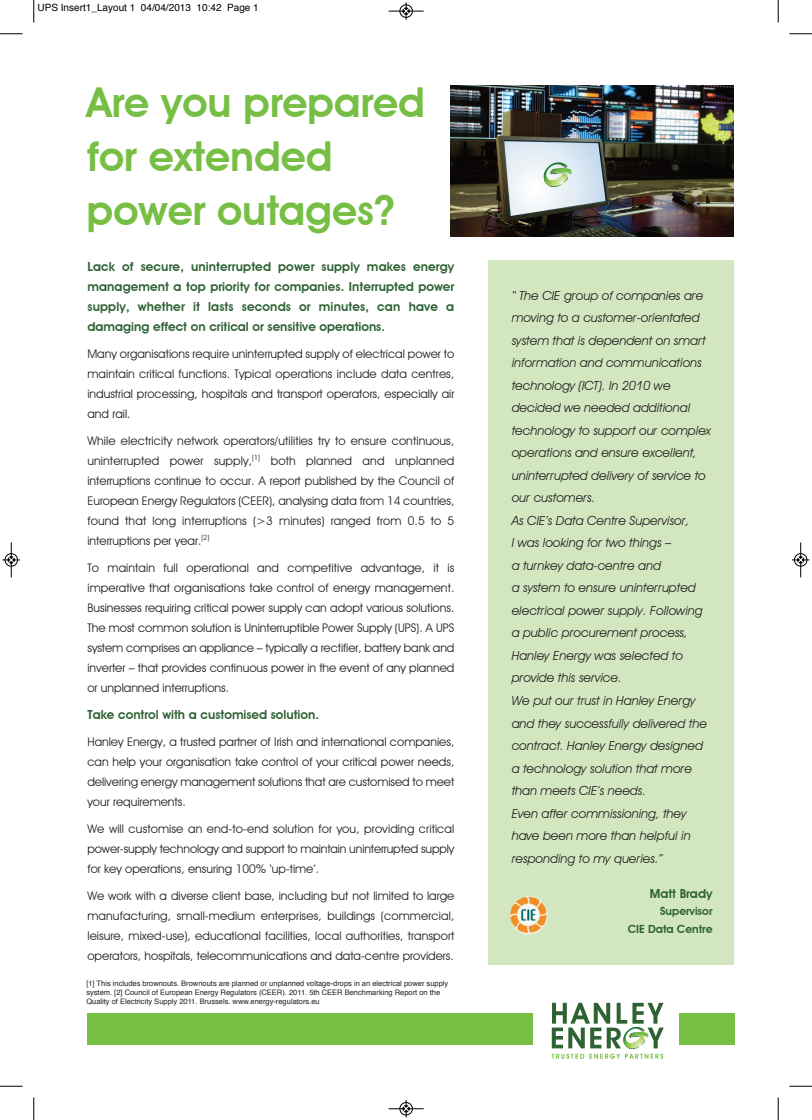
<style>
.page{position:relative;width:812px;height:1120px;background:#fff}
.page>*{position:absolute;margin:0;border:0;box-sizing:border-box;transform-origin:0 0}
.t1{font:600 41.25px/53.8px "Avant Garde IT Cby BT";color:#76bf44}
.t2{font:italic 12.5px/22.5px "Avant Garde IT Cby BT";color:#231f20}
.t3{font:600 12.5px/20px "Avant Garde IT Cby BT";color:#2e6233;text-align:justify}
.t4{font:11.88px/20px "Avant Garde IT Cby BT";color:#231f20;text-align:justify}
.t5{font:600 11.25px/17.5px "Avant Garde IT Cby BT";color:#2e6233;text-align:right}
.t6{font:10px "Helvetica";color:#000}
.t7{font:7.5px/9px "Helvetica";color:#231f20}
</style>
<div class="page">
<svg style="left:551px;top:1003px;width:112px;height:56px"></svg>
<div style="left:87px;top:1013px;width:445px;height:31px;background:#76bf44"></div>
<div style="left:679px;top:1013px;width:55px;height:31px;background:#76bf44"></div>
<div style="left:488px;top:260px;width:245px;height:705px;background:#d2e7bf"></div>
<img style="left:450px;top:85px;width:283px;height:152px">
<svg style="left:543px;top:162px;width:30px;height:26px"></svg>
<img style="left:510px;top:896px;width:37px;height:38px;border-radius:50%">
<svg style="left:33px;top:0;width:2px;height:23px"></svg>
<svg style="left:0;top:33px;width:22px;height:2px"></svg>
<svg style="left:777px;top:0;width:2px;height:23px"></svg>
<svg style="left:789px;top:33px;width:23px;height:2px"></svg>
<svg style="left:33px;top:1097px;width:2px;height:23px"></svg>
<svg style="left:0;top:1086px;width:22px;height:1px"></svg>
<svg style="left:777px;top:1097px;width:2px;height:23px"></svg>
<svg style="left:789px;top:1086px;width:23px;height:1px"></svg>
<div style="left:399px;top:4px;width:14px;height:14px;border:1px solid #fff;border-radius:50%"></div>
<hr style="left:388px;top:11px;width:35px;height:1px;background:#000">
<div style="left:400px;top:5px;width:12px;height:13px;border:1px solid #000;border-radius:50%"></div>
<svg style="left:403px;top:2px;width:6px;height:18px"></svg>
<div style="left:399px;top:1102px;width:14px;height:13px;border:1px solid #fff;border-radius:50%"></div>
<hr style="left:388px;top:1108px;width:35px;height:1px;background:#000">
<div style="left:400px;top:1102px;width:12px;height:13px;border:1px solid #000;border-radius:50%"></div>
<svg style="left:403px;top:1100px;width:6px;height:17px"></svg>
<div style="left:5px;top:553px;width:13px;height:14px;border:1px solid #fff;border-radius:50%"></div>
<hr style="left:11px;top:542px;width:1px;height:35px;background:#000">
<div style="left:5px;top:553px;width:13px;height:13px;border:1px solid #000;border-radius:50%"></div>
<svg style="left:2px;top:557px;width:18px;height:6px"></svg>
<div style="left:794px;top:553px;width:13px;height:14px;border:1px solid #fff;border-radius:50%"></div>
<hr style="left:800px;top:542px;width:1px;height:35px;background:#000">
<div style="left:794px;top:553px;width:13px;height:13px;border:1px solid #000;border-radius:50%"></div>
<svg style="left:792px;top:557px;width:17px;height:6px"></svg>
<p class="t6" style="left:38px;top:4px;width:223px">UPS Insert1_Layout 1 04/04/2013 10:42 Page 1</p>
<h1 class="t1" style="left:87px;top:75px;width:339px">Are you prepared for extended power outages?</h1>
<p class="t3" style="left:87px;top:256px;width:368px">Lack of secure, uninterrupted power supply makes energy management a top priority for companies. Interrupted power supply, whether it lasts seconds or minutes, can have a damaging effect on critical or sensitive operations.</p>
<p class="t4" style="left:87px;top:343px;width:368px">Many organisations require uninterrupted supply of electrical power to maintain critical functions. Typical operations include data centres, industrial processing, hospitals and transport operators, especially air and rail.</p>
<p class="t4" style="left:87px;top:430px;width:368px">While electricity network operators/utilities try to ensure continuous, uninterrupted power supply,<sup>[1]</sup> both planned and unplanned interruptions continue to occur. A report published by the Council of European Energy Regulators (CEER), analysing data from 14 countries, found that long interruptions (&gt;3 minutes) ranged from 0.5 to 5 interruptions per year.<sup>[2]</sup></p>
<p class="t4" style="left:87px;top:558px;width:368px">To maintain full operational and competitive advantage, it is imperative that organisations take control of energy management.<br>Businesses requiring critical power supply can adopt various solutions.<br>The most common solution is Uninterruptible Power Supply (UPS). A UPS system comprises an appliance – typically a rectifier, battery bank and inverter – that provides continuous power in the event of any planned or unplanned interruptions.</p>
<p class="t3" style="left:87px;top:704px;width:233px">Take control with a customised solution.</p>
<p class="t4" style="left:87px;top:732px;width:368px">Hanley Energy, a trusted partner of Irish and international companies, can help your organisation take control of your critical power needs, delivering energy management solutions that are customised to meet your requirements.</p>
<p class="t4" style="left:87px;top:819px;width:368px">We will customise an end-to-end solution for you, providing critical power-supply technology and support to maintain uninterrupted supply for key operations, ensuring 100% ‘up-time’.</p>
<p class="t4" style="left:87px;top:886px;width:368px">We work with a diverse client base, including but not limited to large manufacturing, small-medium enterprises, buildings (commercial, leisure, mixed-use), educational facilities, local authorities, transport operators, hospitals, telecommunications and data-centre providers.</p>
<p class="t7" style="left:86px;top:979px;width:363px">[1] This includes brownouts. Brownouts are planned or unplanned voltage-drops in an electrical power supply system. [2] Council of European Energy Regulators (CEER). 2011. 5th CEER Benchmarking Report on the<br>Quality of Electricity Supply 2011. Brussels. www.energy-regulators.eu</p>
<p class="t2" style="left:511px;top:284px;width:201px">“ The CIE group of companies are moving to a customer-orientated system that is dependent on smart information and communications technology (ICT). In 2010 we decided we needed additional technology to support our complex operations and ensure excellent, uninterrupted delivery of service to our customers.<br>As CIE’s Data Centre Supervisor,<br>I was looking for two things –<br>a turnkey data-centre and<br>a system to ensure uninterrupted electrical power supply. Following a public procurement process,<br>Hanley Energy was selected to provide this service.<br>We put our trust in Hanley Energy and they successfully delivered the contract. Hanley Energy designed a technology solution that more than meets CIE’s needs.<br>Even after commissioning, they have been more than helpful in responding to my queries.”</p>
<p class="t3" style="left:650px;top:883px;width:64px">Matt Brady</p>
<p class="t5" style="left:627px;top:902px;width:86px">Supervisor<br>CIE Data Centre</p>
</div>
